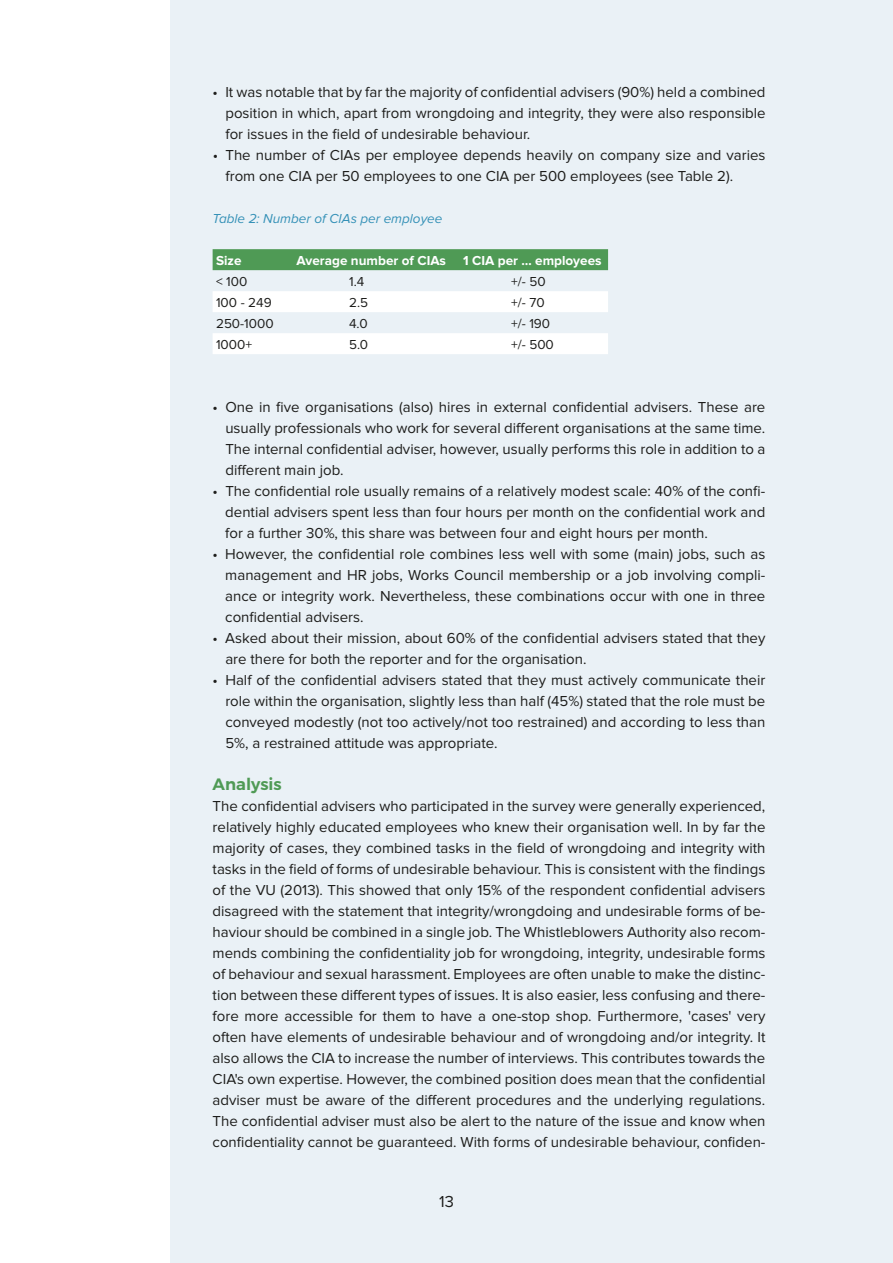
<style>
.page{position:relative;width:893px;height:1263px;background:#fff}
.page>*{position:absolute;margin:0;border:0;box-sizing:border-box;transform-origin:0 0}
.t1{font:600 16.5px "Montserrat";color:#4f9a55}
.t2{font:16.5px "Proxima Nova";color:#1d1d1b}
.t3{font:15px/21px "Proxima Nova";color:#1d1d1b;text-align:justify}
.t4{font:13.5px "Proxima Nova";color:#1d1d1b}
.t5{font:700 13.5px "Proxima Nova";color:#fff}
.t6{font:italic 13.5px "Proxima Nova";color:#3591b7}
</style>
<div class="page">
<div style="left:170px;top:0;width:723px;height:1263px;background:#eaf1f6"></div>
<div style="left:213px;top:249px;width:395px;height:21px;background:#4f9a55"></div>
<div style="left:213px;top:291px;width:395px;height:21px;background:#fff"></div>
<div style="left:213px;top:333px;width:395px;height:21px;background:#fff"></div>
<p class="t3" style="left:225px;top:82px;width:542px;text-indent:-13px">• It was notable that by far the majority of confidential advisers (90%) held a combined position in which, apart from wrongdoing and integrity, they were also responsible for issues in the field of undesirable behaviour.</p>
<p class="t3" style="left:226px;top:145px;width:541px;text-indent:-13px">• The number of CIAs per employee depends heavily on company size and varies from one CIA per 50 employees to one CIA per 500 employees (see Table 2).</p>
<p class="t6" style="left:213px;top:211px;width:231px">Table 2: Number of CIAs per employee</p>
<p class="t5" style="left:216px;top:253px;width:27px">Size</p>
<p class="t5" style="left:297px;top:253px;width:151px">Average number of CIAs</p>
<p class="t5" style="left:463px;top:253px;width:140px">1 CIA per … employees</p>
<p class="t4" style="left:216px;top:274px;width:33px">&lt; 100</p>
<p class="t4" style="left:349px;top:274px;width:17px">1.4</p>
<p class="t4" style="left:511px;top:274px;width:36px">+/- 50</p>
<p class="t4" style="left:216px;top:295px;width:57px">100 - 249</p>
<p class="t4" style="left:349px;top:295px;width:21px">2.5</p>
<p class="t4" style="left:511px;top:295px;width:35px">+/- 70</p>
<p class="t4" style="left:216px;top:316px;width:59px">250-1000</p>
<p class="t4" style="left:349px;top:316px;width:20px">4.0</p>
<p class="t4" style="left:511px;top:316px;width:41px">+/- 190</p>
<p class="t4" style="left:216px;top:337px;width:38px">1000+</p>
<p class="t4" style="left:349px;top:337px;width:20px">5.0</p>
<p class="t4" style="left:511px;top:337px;width:44px">+/- 500</p>
<p class="t3" style="left:225px;top:397px;width:542px;text-indent:-13px">• One in five organisations (also) hires in external confidential advisers. These are usually professionals who work for several different organisations at the same time.<br>The internal confidential adviser, however, usually performs this role in addition to a different main job.</p>
<p class="t3" style="left:225px;top:481px;width:542px;text-indent:-13px">• The confidential role usually remains of a relatively modest scale: 40% of the confi&shy;dential advisers spent less than four hours per month on the confidential work and for a further 30%, this share was between four and eight hours per month.</p>
<p class="t3" style="left:225px;top:544px;width:542px;text-indent:-13px">• However, the confidential role combines less well with some (main) jobs, such as management and HR jobs, Works Council membership or a job involving compli&shy;ance or integrity work. Nevertheless, these combinations occur with one in three confidential advisers.</p>
<p class="t3" style="left:225px;top:628px;width:541px;text-indent:-13px">• Asked about their mission, about 60% of the confidential advisers stated that they are there for both the reporter and for the organisation.</p>
<p class="t3" style="left:225px;top:670px;width:541px;text-indent:-13px">• Half of the confidential advisers stated that they must actively communicate their role within the organisation, slightly less than half (45%) stated that the role must be conveyed modestly (not too actively/not too restrained) and according to less than 5%, a restrained attitude was appropriate.</p>
<p class="t1" style="left:213px;top:774px;width:71px">Analysis</p>
<p class="t3" style="left:213px;top:796px;width:554px">The confidential advisers who participated in the survey were generally experienced, relatively highly educated employees who knew their organisation well. In by far the majority of cases, they combined tasks in the field of wrongdoing and integrity with tasks in the field of forms of undesirable behaviour. This is consistent with the findings of the VU (2013). This showed that only 15% of the respondent confidential advisers disagreed with the statement that integrity/wrongdoing and undesirable forms of be&shy;haviour should be combined in a single job. The Whistleblowers Authority also recom&shy;mends combining the confidentiality job for wrongdoing, integrity, undesirable forms of behaviour and sexual harassment. Employees are often unable to make the distinc&shy;tion between these different types of issues. It is also easier, less confusing and there&shy;fore more accessible for them to have a one-stop shop. Furthermore, 'cases' very often have elements of undesirable behaviour and of wrongdoing and/or integrity. It also allows the CIA to increase the number of interviews. This contributes towards the CIA's own expertise. However, the combined position does mean that the confidential adviser must be aware of the different procedures and the underlying regulations.<br>The confidential adviser must also be alert to the nature of the issue and know when confidentiality cannot be guaranteed. With forms of undesirable behaviour, confiden-</p>
<p class="t2" style="left:439px;top:1192px;width:16px">13</p>
</div>
